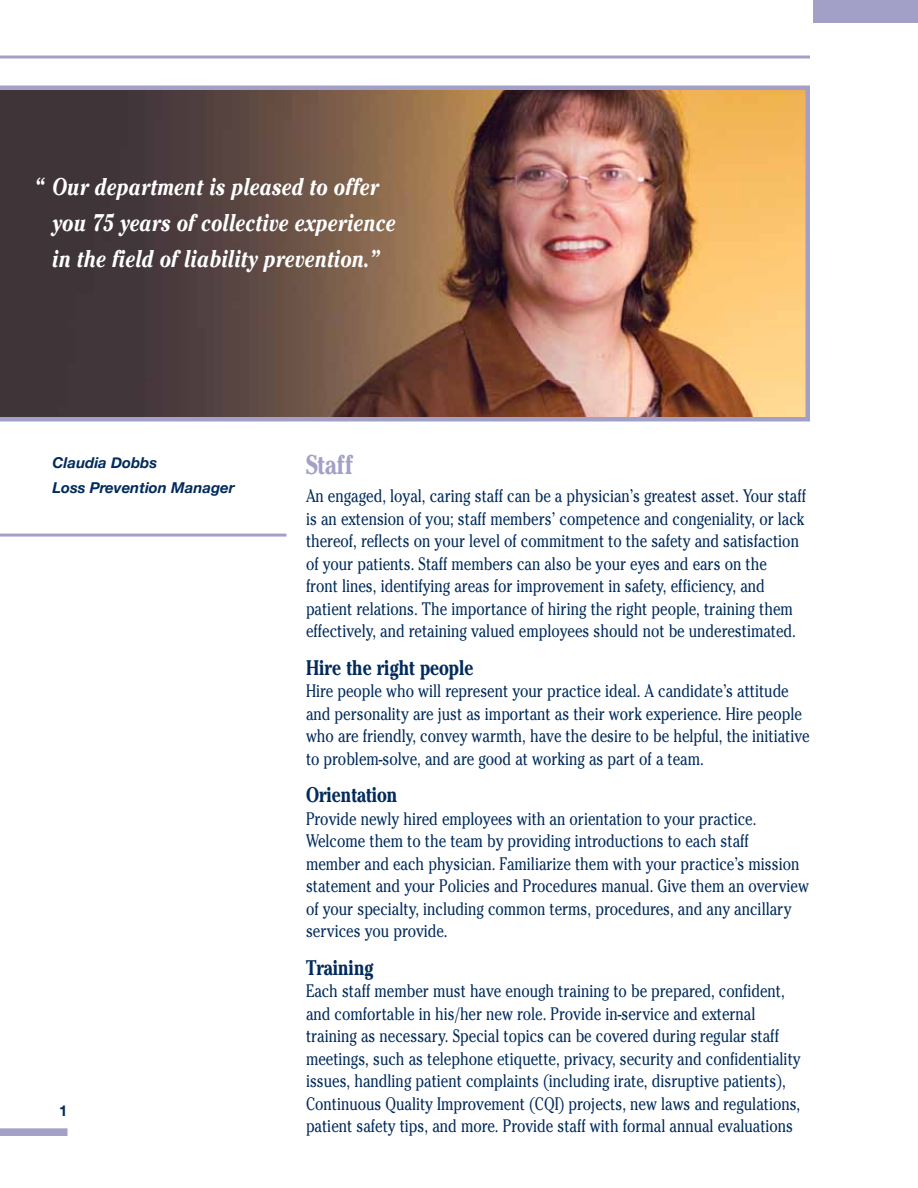
<style>
.page{position:relative;width:918px;height:1188px;background:#fff}
.page>*{position:absolute;margin:0;border:0;box-sizing:border-box;transform-origin:0 0}
.t1{font:700 27px "Cheltenham";color:#a3a0c8;scale:.8 1}
.t2{font:italic 700 24px/36px "Cheltenham";color:#fff;scale:.8 1}
.t3{font:700 21px "Cheltenham";color:#002b5c;scale:.8 1}
.t4{font:18px/22.5px "Cheltenham";color:#002b5c;scale:.8 1}
.t5{font:italic 700 15px/25.5px "Helvetica Neue";color:#002b5c}
.t6{font:700 15px "Helvetica Neue";color:#002b5c}
</style>
<div class="page">
<div style="left:813px;top:0;width:105px;height:22px;background:#a3a0c8"></div>
<div style="left:0;top:1128px;width:68px;height:8px;background:#a3a0c8"></div>
<hr style="left:0;top:56px;width:810px;height:2px;background:#a3a0c8">
<img style="left:0;top:86px;width:810px;height:336px">
<hr style="left:0;top:534px;width:286px;height:3px;background:#a3a0c8">
<h2 class="t2" style="left:52px;top:169px;width:431px;text-indent:-18px">“ Our department is pleased to offer you 75 years of collective experience in the field of liability prevention.”</h2>
<p class="t5" style="left:52px;top:449px;width:184px">Claudia Dobbs<br>Loss Prevention Manager</p>
<p class="t6" style="left:59px;top:1102px;width:10px">1</p>
<h1 class="t1" style="left:306px;top:448px;width:60px">Staff</h1>
<p class="t4" style="left:306px;top:485px;width:627px">An engaged, loyal, caring staff can be a physician’s greatest asset. Your staff is an extension of you; staff members’ competence and congeniality, or lack thereof, reflects on your level of commitment to the safety and satisfaction of your patients. Staff members can also be your eyes and ears on the<br>front lines, identifying areas for improvement in safety, efficiency, and patient relations. The importance of hiring the right people, training them effectively, and retaining valued employees should not be underestimated.</p>
<p class="t3" style="left:306px;top:655px;width:211px">Hire the right people</p>
<p class="t4" style="left:306px;top:680px;width:631px">Hire people who will represent your practice ideal. A candidate’s attitude and personality are just as important as their work experience. Hire people who are friendly, convey warmth, have the desire to be helpful, the initiative to problem-solve, and are good at working as part of a team.</p>
<p class="t3" style="left:306px;top:782px;width:116px">Orientation</p>
<p class="t4" style="left:306px;top:807px;width:630px">Provide newly hired employees with an orientation to your practice.<br>Welcome them to the team by providing introductions to each staff<br>member and each physician. Familiarize them with your practice’s mission statement and your Policies and Procedures manual. Give them an overview of your specialty, including common terms, procedures, and any ancillary services you provide.</p>
<p class="t3" style="left:306px;top:955px;width:86px">Training</p>
<p class="t4" style="left:306px;top:980px;width:620px">Each staff member must have enough training to be prepared, confident, and comfortable in his/her new role. Provide in-service and external training as necessary. Special topics can be covered during regular staff meetings, such as telephone etiquette, privacy, security and confidentiality issues, handling patient complaints (including irate, disruptive patients), Continuous Quality Improvement (CQI) projects, new laws and regulations, patient safety tips, and more. Provide staff with formal annual evaluations</p>
</div>
